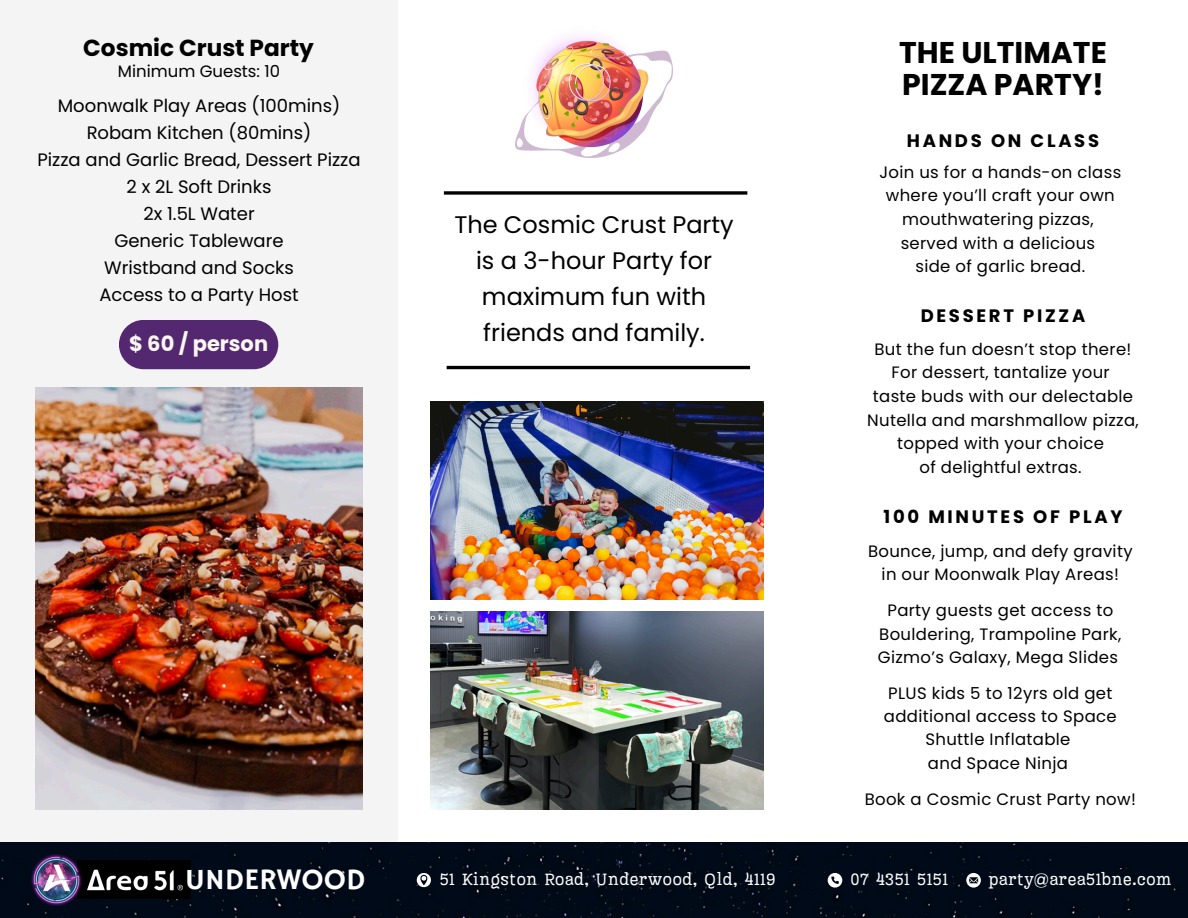
<style>
.page{position:relative;width:1188px;height:918px;background:#fff}
.page>*{position:absolute;margin:0;border:0;box-sizing:border-box;transform-origin:0 0}
.t1{font:700 30px/32.7px "Poppins";color:#000001}
.t2{font:29.7px "Hammersmith One";color:#fff}
.t3{font:24px/36px "Poppins";color:#000001;text-align:center}
.t4{font:700 23.25px "Poppins";color:#000}
.t5{font:700 21px "Poppins";color:#faf7f0}
.t6{font:18px "Poppins";color:#000}
.t7{font:700 18px "Poppins";letter-spacing:.15em;color:#000001}
.t8{font:16.5px/23.7px "Poppins";letter-spacing:.02em;color:#000001;text-align:center}
.t9{font:16.5px "Poppins";color:#000}
.t10{font:16.2px "Carollo Playscript";color:#fff}
</style>
<div class="page">
<div style="left:0;top:0;width:398px;height:918px;background:#f4f4f4"></div>
<img style="left:35px;top:387px;width:328px;height:422px">
<img style="left:430px;top:611px;width:333px;height:199px">
<img style="left:430px;top:402px;width:333px;height:198px">
<div style="left:119px;top:320px;width:159px;height:49px;background:#542870;border-radius:25px"></div>
<img style="left:515px;top:35px;width:158px;height:123px">
<svg style="left:444px;top:191px;width:303px;height:4px"></svg>
<hr style="left:447px;top:366px;width:303px;height:3px;background:#000001">
<div style="left:0;top:842px;width:1188px;height:76px;background:#000a19"></div>
<img style="left:82px;top:861px;width:109px;height:38px">
<img style="left:32px;top:855px;width:50px;height:50px">
<svg style="left:417px;top:873px;width:14px;height:17px"></svg>
<svg style="left:828px;top:873px;width:14px;height:15px"></svg>
<svg style="left:966px;top:873px;width:15px;height:15px"></svg>
<p class="t4" style="left:83px;top:32px;width:232px">Cosmic Crust Party</p>
<h5 class="t9" style="left:118px;top:60px;width:164px">Minimum Guests: 10</h5>
<p class="t6" style="left:58px;top:93px;width:284px">Moonwalk Play Areas (100mins)</p>
<p class="t6" style="left:87px;top:120px;width:226px">Robam Kitchen (80mins)</p>
<p class="t6" style="left:37px;top:147px;width:325px">Pizza and Garlic Bread, Dessert Pizza</p>
<p class="t6" style="left:127px;top:174px;width:146px">2 x 2L Soft Drinks</p>
<p class="t6" style="left:143px;top:201px;width:113px">2x 1.5L Water</p>
<p class="t6" style="left:114px;top:228px;width:171px">Generic Tableware</p>
<p class="t6" style="left:104px;top:255px;width:191px">Wristband and Socks</p>
<p class="t6" style="left:99px;top:282px;width:201px">Access to a Party Host</p>
<h3 class="t5" style="left:129px;top:329px;width:141px">$ 60 / person</h3>
<p class="t3" style="left:454px;top:206px;width:281px">The Cosmic Crust Party is a 3-hour Party for maximum fun with friends and family.</p>
<h1 class="t1" style="left:899px;top:36px;width:209px">THE ULTIMATE<br>PIZZA PARTY!</h1>
<h6 class="t7" style="left:907px;top:128px;width:194px">HANDS ON CLASS</h6>
<p class="t8" style="left:879px;top:160px;width:243px">Join us for a hands-on class where you’ll craft your own mouthwatering pizzas,</p>
<p class="t8" style="left:901px;top:231px;width:196px">served with a delicious</p>
<p class="t8" style="left:916px;top:255px;width:171px">side of garlic bread.</p>
<h4 class="t7" style="left:921px;top:303px;width:166px">DESSERT PIZZA</h4>
<h6 class="t8" style="left:875px;top:337px;width:258px">But the fun doesn’t stop there!<br>For dessert, tantalize your</h6>
<p class="t8" style="left:867px;top:384px;width:273px">taste buds with our delectable<br>Nutella and marshmallow pizza, topped with your choice</p>
<p class="t8" style="left:920px;top:455px;width:164px">of delightful extras.</p>
<p class="t7" style="left:884px;top:504px;width:240px">100 MINUTES OF PLAY</p>
<h6 class="t8" style="left:868px;top:540px;width:266px;line-height:23.2px">Bounce, jump, and defy gravity in our Moonwalk Play Areas!</h6>
<p class="t8" style="left:878px;top:599px;width:245px;line-height:23.2px">Party guests get access to<br>Bouldering, Trampoline Park,<br>Gizmo’s Galaxy, Mega Slides</p>
<p class="t8" style="left:884px;top:681px;width:234px;line-height:23.2px">PLUS kids 5 to 12yrs old get additional access to Space<br>Shuttle Inflatable</p>
<p class="t8" style="left:928px;top:751px;width:142px">and Space Ninja</p>
<p class="t8" style="left:865px;top:787px;width:273px">Book a Cosmic Crust Party now!</p>
<p class="t2" style="left:185px;top:862px;width:182px">UNDERWOOD</p>
<p class="t10" style="left:439px;top:869px;width:338px">51 Kingston Road, Underwood, Qld, 4119</p>
<h2 class="t10" style="left:850px;top:869px;width:99px">07 4351 5151</h2>
<p class="t10" style="left:989px;top:869px;width:184px">party@area51bne.com</p>
</div>
